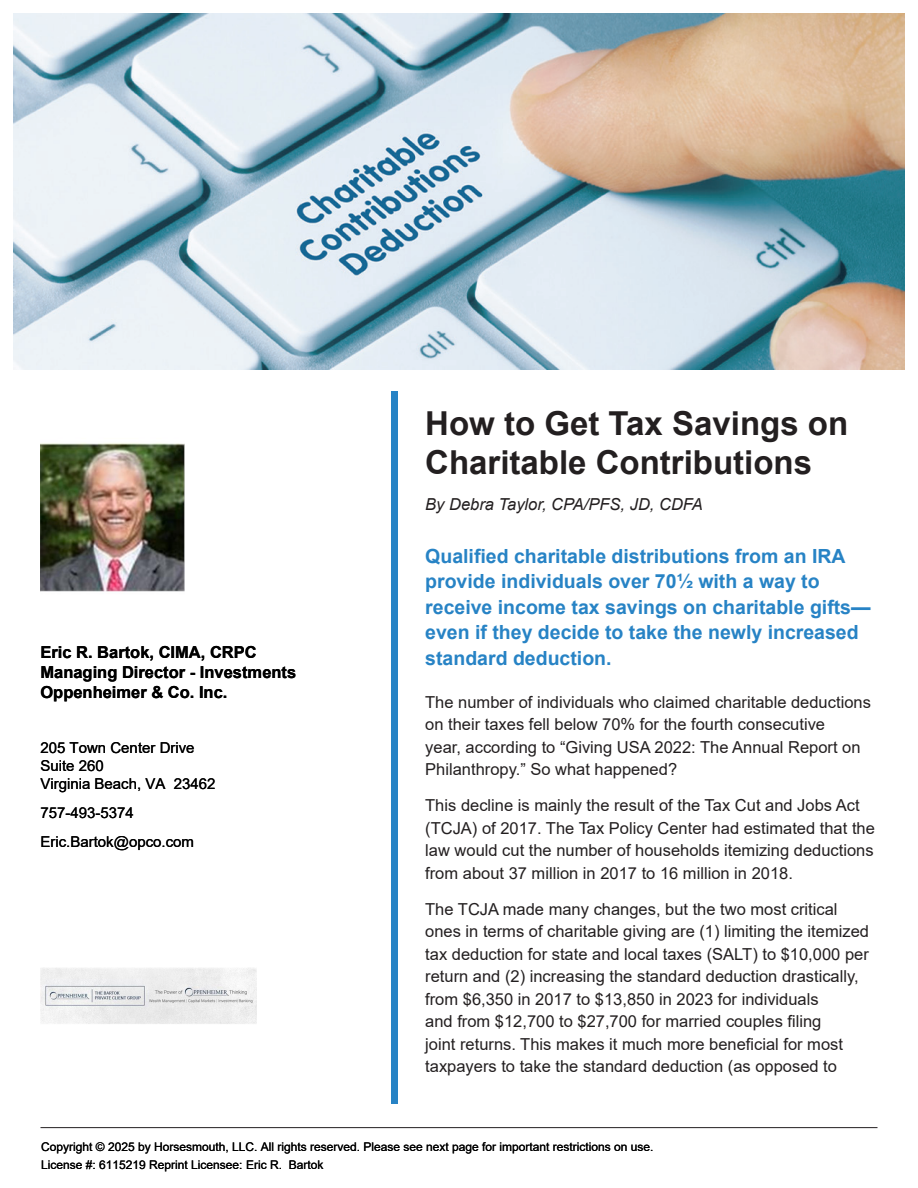
<style>
.page{position:relative;width:918px;height:1188px;background:#fff}
.page>*{position:absolute;margin:0;border:0;box-sizing:border-box;transform-origin:0 0}
.t1{font:700 33px/39px "Arial";color:#231f20}
.t2{font:700 19.5px/25.5px "Arial";color:#2783c5}
.t3{font:16.5px/22.5px "Arial";color:#231f20}
.t4{font:700 16.5px/19.8px "Arial";color:#000}
.t5{font:italic 16.5px "Arial";color:#231f20}
.t6{font:15px "Arial";color:#000}
.t7{font:12px "Arial";color:#000}
</style>
<div class="page">
<div style="left:392px;top:392px;width:6px;height:712px;background:#2783c5"></div>
<hr style="left:40px;top:1127px;width:838px;height:1px;background:#231f20">
<img style="left:14px;top:14px;width:890px;height:355px">
<img style="left:40px;top:968px;width:216px;height:56px">
<img style="left:40px;top:443px;width:144px;height:149px">
<p class="t4" style="left:40px;top:643px;width:257px">Eric R. Bartok, CIMA, CRPC<br>Managing Director - Investments<br>Oppenheimer &amp; Co. Inc.</p>
<p class="t6" style="left:40px;top:738px;width:156px">205 Town Center Drive</p>
<p class="t6" style="left:40px;top:756px;width:65px">Suite 260</p>
<p class="t6" style="left:40px;top:774px;width:177px">Virginia Beach, VA 23462</p>
<p class="t6" style="left:40px;top:803px;width:95px">757-493-5374</p>
<p class="t6" style="left:40px;top:832px;width:155px">Eric.Bartok@opco.com</p>
<h1 class="t1" style="left:425px;top:405px;width:424px">How to Get Tax Savings on<br>Charitable Contributions</h1>
<p class="t5" style="left:425px;top:494px;width:279px">By Debra Taylor, CPA/PFS, JD, CDFA</p>
<p class="t2" style="left:425px;top:543px;width:447px">Qualified charitable distributions from an IRA provide individuals over 70½ with a way to receive income tax savings on charitable gifts— even if they decide to take the newly increased standard deduction.</p>
<p class="t3" style="left:425px;top:690px;width:447px">The number of individuals who claimed charitable deductions on their taxes fell below 70% for the fourth consecutive<br>year, according to “Giving USA 2022: The Annual Report on Philanthropy.” So what happened?</p>
<p class="t3" style="left:425px;top:794px;width:451px">This decline is mainly the result of the Tax Cut and Jobs Act (TCJA) of 2017. The Tax Policy Center had estimated that the law would cut the number of households itemizing deductions from about 37 million in 2017 to 16 million in 2018.</p>
<p class="t3" style="left:425px;top:898px;width:445px">The TCJA made many changes, but the two most critical ones in terms of charitable giving are (1) limiting the itemized tax deduction for state and local taxes (SALT) to $10,000 per return and (2) increasing the standard deduction drastically, from $6,350 in 2017 to $13,850 in 2023 for individuals<br>and from $12,700 to $27,700 for married couples filing<br>joint returns. This makes it much more beneficial for most taxpayers to take the standard deduction (as opposed to</p>
<p class="t7" style="left:41px;top:1139px;width:614px">Copyright © 2025 by Horsesmouth, LLC. All rights reserved. Please see next page for important restrictions on use.</p>
<p class="t7" style="left:41px;top:1156px;width:284px">License #: 6115219 Reprint Licensee: Eric R. Bartok</p>
</div>
